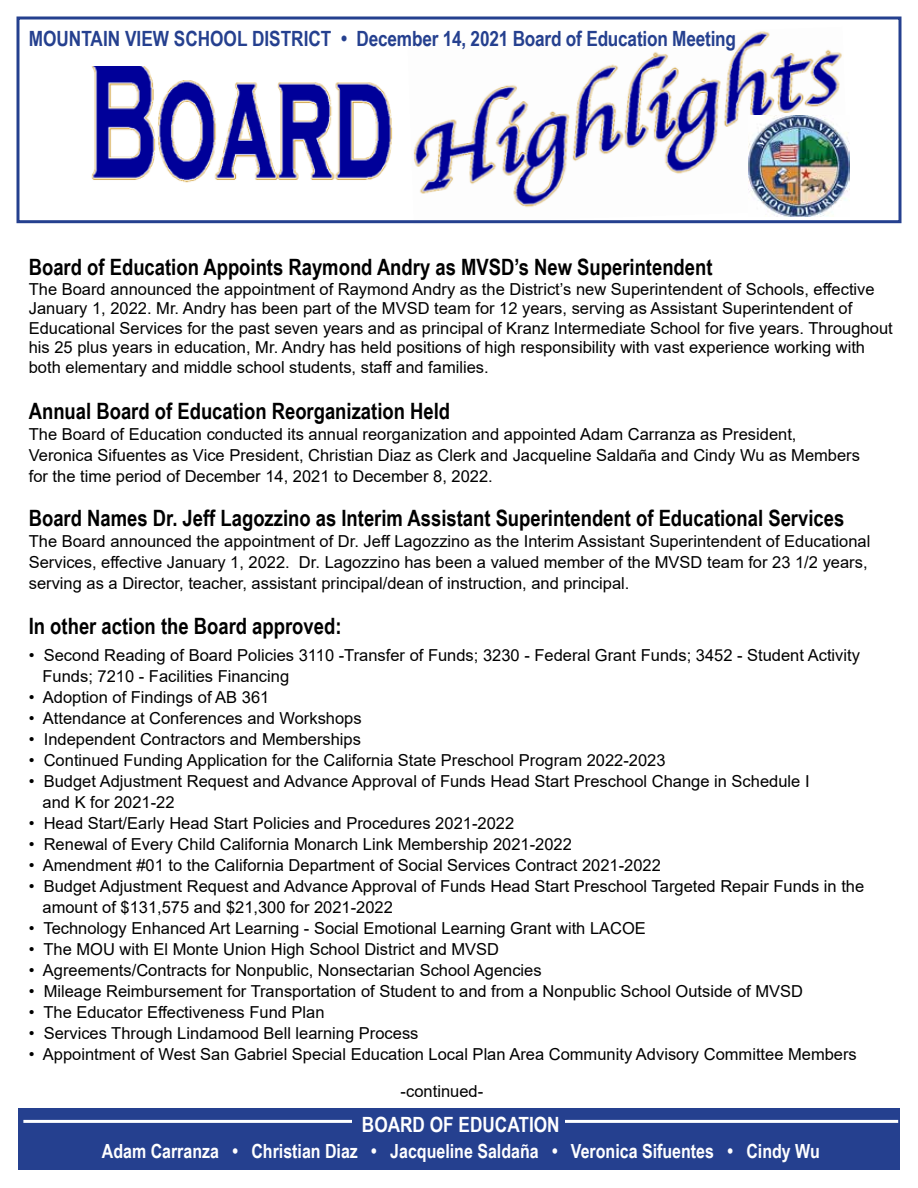
<style>
.page{position:relative;width:918px;height:1188px;background:#fff}
.page>*{position:absolute;margin:0;border:0;box-sizing:border-box;transform-origin:0 0}
.t1{font:700 22.5px "Arial Narrow";color:#000}
.t2{font:700 21px "Arial Narrow";letter-spacing:-.01em;color:#25408f}
.t3{font:700 21px "Arial Narrow";color:#fff}
.t4{font:700 19.5px "Arial Narrow";color:#fff}
.t5{font:16.5px/21px "Arial";color:#000}
</style>
<div class="page">
<img style="left:91px;top:67px;width:302px;height:116px">
<img style="left:408px;top:31px;width:441px;height:193px">
<img style="left:748px;top:115px;width:102px;height:102px">
<div style="left:16px;top:16px;width:886px;height:207px;border:3px solid #25408f"></div>
<div style="left:18px;top:1109px;width:882px;height:61px;background:#25408f"></div>
<hr style="left:23px;top:1120px;width:875px;height:3px;background:#fff">
<div style="left:353px;top:1109px;width:212px;height:30px;background:#25408f"></div>
<p class="t2" style="left:29px;top:22px;width:709px">MOUNTAIN VIEW SCHOOL DISTRICT • December 14, 2021 Board of Education Meeting</p>
<h1 class="t1" style="left:29px;top:250px;width:685px">Board of Education Appoints Raymond Andry as MVSD’s New Superintendent</h1>
<p class="t5" style="left:29px;top:279px;width:865px;line-height:19.5px">The Board announced the appointment of Raymond Andry as the District’s new Superintendent of Schools, effective January 1, 2022. Mr. Andry has been part of the MVSD team for 12 years, serving as Assistant Superintendent of Educational Services for the past seven years and as principal of Kranz Intermediate School for five years. Throughout his 25 plus years in education, Mr. Andry has held positions of high responsibility with vast experience working with both elementary and middle school students, staff and families.</p>
<h1 class="t1" style="left:29px;top:394px;width:423px">Annual Board of Education Reorganization Held</h1>
<p class="t5" style="left:29px;top:424px;width:833px">The Board of Education conducted its annual reorganization and appointed Adam Carranza as President,<br>Veronica Sifuentes as Vice President, Christian Diaz as Clerk and Jacqueline Saldaña and Cindy Wu as Members for the time period of December 14, 2021 to December 8, 2022.</p>
<h1 class="t1" style="left:29px;top:501px;width:817px">Board Names Dr. Jeff Lagozzino as Interim Assistant Superintendent of Educational Services</h1>
<p class="t5" style="left:29px;top:530px;width:843px">The Board announced the appointment of Dr. Jeff Lagozzino as the Interim Assistant Superintendent of Educational<br>Services, effective January 1, 2022. Dr. Lagozzino has been a valued member of the MVSD team for 23 1/2 years, serving as a Director, teacher, assistant principal/dean of instruction, and principal.</p>
<h1 class="t1" style="left:29px;top:609px;width:314px">In other action the Board approved:</h1>
<p class="t5" style="left:43px;top:644px;width:819px;text-indent:-14px">• Second Reading of Board Policies 3110 -Transfer of Funds; 3230 - Federal Grant Funds; 3452 - Student Activity<br>Funds; 7210 - Facilities Financing</p>
<p class="t5" style="left:29px;top:686px;width:242px">• Adoption of Findings of AB 361</p>
<p class="t5" style="left:29px;top:707px;width:334px">• Attendance at Conferences and Workshops</p>
<p class="t5" style="left:29px;top:728px;width:334px">• Independent Contractors and Memberships</p>
<p class="t5" style="left:29px;top:749px;width:638px">• Continued Funding Application for the California State Preschool Program 2022-2023</p>
<p class="t5" style="left:43px;top:770px;width:769px;text-indent:-14px">• Budget Adjustment Request and Advance Approval of Funds Head Start Preschool Change in Schedule I and K for 2021-22</p>
<p class="t5" style="left:29px;top:812px;width:487px">• Head Start/Early Head Start Policies and Procedures 2021-2022</p>
<p class="t5" style="left:29px;top:833px;width:545px">• Renewal of Every Child California Monarch Link Membership 2021-2022</p>
<p class="t5" style="left:29px;top:854px;width:634px">• Amendment #01 to the California Department of Social Services Contract 2021-2022</p>
<p class="t5" style="left:43px;top:875px;width:823px;text-indent:-14px">• Budget Adjustment Request and Advance Approval of Funds Head Start Preschool Targeted Repair Funds in the amount of $131,575 and $21,300 for 2021-2022</p>
<p class="t5" style="left:29px;top:917px;width:619px">• Technology Enhanced Art Learning - Social Emotional Learning Grant with LACOE</p>
<p class="t5" style="left:29px;top:938px;width:472px">• The MOU with El Monte Union High School District and MVSD</p>
<p class="t5" style="left:29px;top:959px;width:514px">• Agreements/Contracts for Nonpublic, Nonsectarian School Agencies</p>
<p class="t5" style="left:29px;top:980px;width:776px">• Mileage Reimbursement for Transportation of Student to and from a Nonpublic School Outside of MVSD</p>
<p class="t5" style="left:29px;top:1001px;width:297px">• The Educator Effectiveness Fund Plan</p>
<p class="t5" style="left:29px;top:1022px;width:391px">• Services Through Lindamood Bell learning Process</p>
<p class="t5" style="left:29px;top:1043px;width:830px">• Appointment of West San Gabriel Special Education Local Plan Area Community Advisory Committee Members</p>
<p class="t5" style="left:401px;top:1081px;width:84px">-continued-</p>
<p class="t3" style="left:362px;top:1109px;width:199px">BOARD OF EDUCATION</p>
<p class="t4" style="left:102px;top:1136px;width:719px">Adam Carranza • Christian Diaz • Jacqueline Saldaña • Veronica Sifuentes • Cindy Wu</p>
</div>
